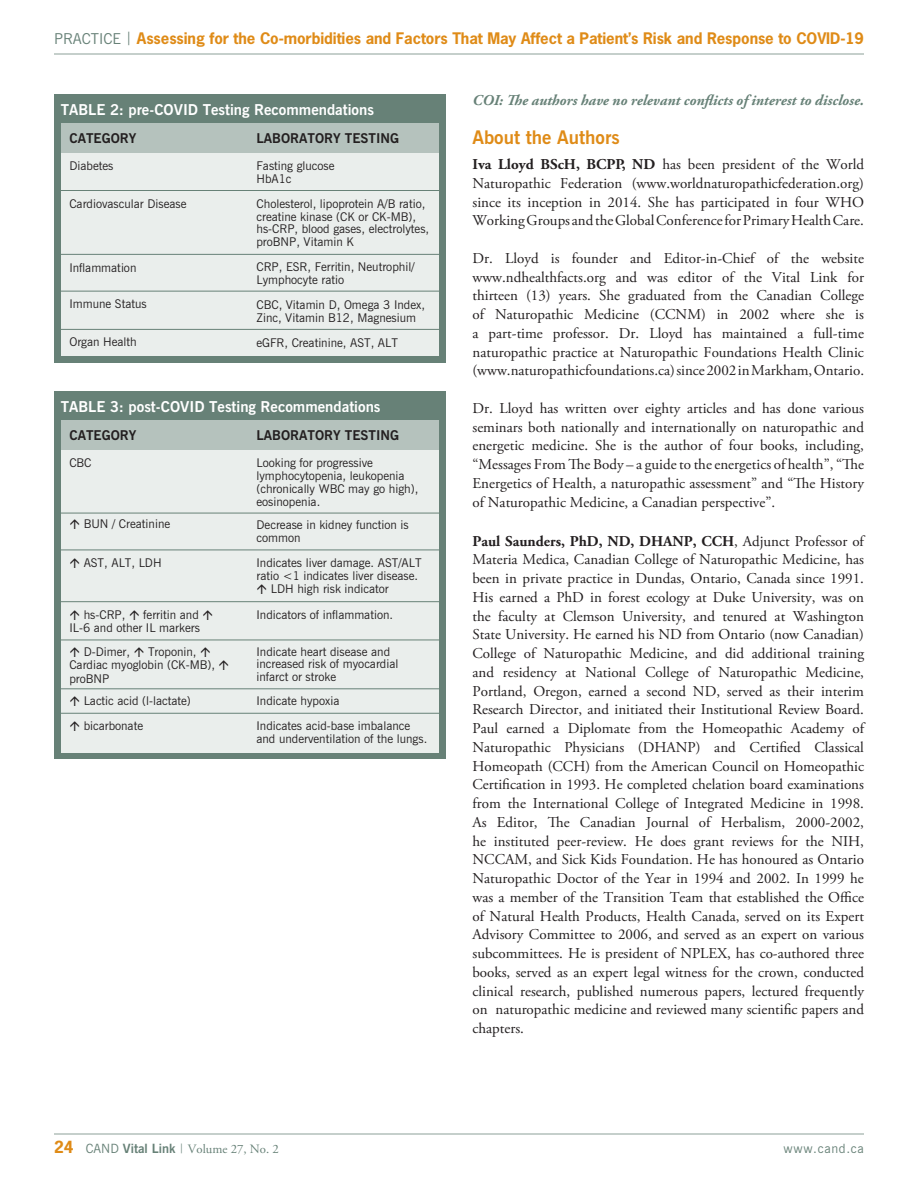
<style>
.page{position:relative;width:918px;height:1188px;background:#fff}
.page>*{position:absolute;margin:0;border:0;box-sizing:border-box;transform-origin:0 0}
.t1{font:700 18.75px "News Gothic BT";color:#df8b17}
.t2{font:700 15.75px "News Gothic";color:#df8b17}
.t3{font:15px/18.8px "Adobe Garamond Pro";color:#231f20;text-align:justify}
.t4{font:700 15px "News Gothic";letter-spacing:-.005em;color:#df8b17}
.t5{font:700 15px "News Gothic BT";color:#fff}
.Body_A{font:italic 700 15px "Adobe Garamond Pro";color:#678177}
.t6{font:700 13.5px "News Gothic BT";color:#231f20}
.t7{font:12.75px "Adobe Garamond Pro";color:#678177}
.t8{font:12.75px "News Gothic BT";letter-spacing:.05em;color:#678177}
.t9{font:12px/12.8px "News Gothic BT";color:#231f20}
.s1{font-family:"News Gothic BT";font-weight:400;color:#678177}
.s2{font-family:"News Gothic BT";font-weight:400;font-size:13.5px;color:#678177}
.s3{font-weight:700}
.s4{font-family:"News Gothic BT"}
.s5{font-family:"News Gothic BT";font-weight:700}
</style>
<div class="page">
<hr style="left:54px;top:1134px;width:810px;height:1px;background:#8ca098">
<hr style="left:54px;top:54px;width:810px;height:1px;background:#8ca098">
<div style="left:54px;top:94px;width:392px;height:269px;background:#678177"></div>
<div style="left:61px;top:153px;width:378px;height:203px;background:#eaeeec"></div>
<div style="left:61px;top:123px;width:378px;height:30px;background:#b5c2bd"></div>
<hr style="left:56px;top:190px;width:388px;height:1px;background:#678177">
<hr style="left:55px;top:329px;width:389px;height:1px;background:#678177">
<hr style="left:55px;top:291px;width:389px;height:1px;background:#678177">
<hr style="left:55px;top:254px;width:389px;height:1px;background:#678177">
<div style="left:54px;top:392px;width:392px;height:367px;background:#678177"></div>
<div style="left:61px;top:450px;width:378px;height:303px;background:#eaeeec"></div>
<div style="left:61px;top:420px;width:378px;height:30px;background:#b5c2bd"></div>
<hr style="left:56px;top:513px;width:388px;height:1px;background:#678177">
<hr style="left:55px;top:640px;width:389px;height:1px;background:#678177">
<hr style="left:55px;top:601px;width:389px;height:1px;background:#678177">
<hr style="left:55px;top:550px;width:389px;height:1px;background:#678177">
<hr style="left:56px;top:689px;width:388px;height:1px;background:#678177">
<hr style="left:56px;top:713px;width:388px;height:1px;background:#678177">
<p class="t4" style="left:54px;top:29px;width:811px"><span class="s1">PRACTICE</span> <span class="s2">|</span> Assessing for the Co-morbidities and Factors That May Affect a Patient’s Risk and Response to COVID-19</p>
<p class="t5" style="left:61px;top:101px;width:315px">TABLE 2: pre-COVID Testing Recommendations</p>
<p class="t6" style="left:69px;top:130px;width:69px">CATEGORY</p>
<p class="t6" style="left:256px;top:130px;width:144px">LABORATORY TESTING</p>
<p class="t9" style="left:69px;top:160px;width:46px">Diabetes</p>
<p class="t9" style="left:69px;top:197px;width:119px">Cardiovascular Disease</p>
<p class="t9" style="left:69px;top:262px;width:69px">Inflammation</p>
<p class="t9" style="left:69px;top:298px;width:79px">Immune Status</p>
<p class="t9" style="left:69px;top:335px;width:69px">Organ Health</p>
<p class="t9" style="left:256px;top:160px;width:80px">Fasting glucose</p>
<p class="t9" style="left:256px;top:172px;width:37px">HbA1c</p>
<p class="t9" style="left:256px;top:197px;width:174px">Cholesterol, lipoprotein A/B ratio, creatine kinase (CK or CK-MB), hs-CRP, blood gases, electrolytes, proBNP, Vitamin K</p>
<p class="t9" style="left:256px;top:260px;width:160px">CRP, ESR, Ferritin, Neutrophil/<br>Lymphocyte ratio</p>
<p class="t9" style="left:256px;top:298px;width:170px">CBC, Vitamin D, Omega 3 Index,<br>Zinc, Vitamin B12, Magnesium</p>
<p class="t9" style="left:256px;top:336px;width:143px">eGFR, Creatinine, AST, ALT</p>
<p class="t5" style="left:61px;top:398px;width:321px">TABLE 3: post-COVID Testing Recommendations</p>
<p class="t6" style="left:69px;top:427px;width:69px">CATEGORY</p>
<p class="t6" style="left:256px;top:427px;width:144px">LABORATORY TESTING</p>
<p class="t9" style="left:69px;top:457px;width:24px">CBC</p>
<p class="t9" style="left:84px;top:518px;width:88px">BUN / Creatinine</p>
<p class="t9" style="left:84px;top:556px;width:80px">AST, ALT, LDH</p>
<p class="t9" style="left:84px;top:608px;width:43px">hs-CRP,</p>
<p class="t9" style="left:69px;top:608px;width:132px;line-height:13.5px;text-align:right">ferritin and<br>IL-6 and other IL markers</p>
<p class="t9" style="left:84px;top:645px;width:48px">D-Dimer,</p>
<p class="t9" style="left:69px;top:645px;width:147px;line-height:13.5px;text-indent:79px">Troponin,<br>Cardiac myoglobin (CK-MB), proBNP</p>
<p class="t9" style="left:84px;top:695px;width:109px">Lactic acid (l-lactate)</p>
<p class="t9" style="left:84px;top:719px;width:61px">bicarbonate</p>
<p class="t9" style="left:256px;top:457px;width:163px">Looking for progressive lymphocytopenia, leukopenia (chronically WBC may go high), eosinopenia.</p>
<p class="t9" style="left:256px;top:518px;width:154px">Decrease in kidney function is common</p>
<p class="t9" style="left:256px;top:556px;width:167px">Indicates liver damage. AST/ALT ratio &lt;1 indicates liver disease.</p>
<p class="t9" style="left:271px;top:582px;width:119px">LDH high risk indicator</p>
<p class="t9" style="left:256px;top:608px;width:138px">Indicators of inflammation.</p>
<p class="t9" style="left:256px;top:645px;width:143px">Indicate heart disease and increased risk of myocardial infarct or stroke</p>
<p class="t9" style="left:256px;top:694px;width:84px">Indicate hypoxia</p>
<p class="t9" style="left:256px;top:719px;width:172px;line-height:13.5px">Indicates acid-base imbalance and underventilation of the lungs.</p>
<p class="Body_A" style="left:472px;top:92px;width:393px">COI: The authors have no relevant conflicts of interest to disclose.</p>
<p class="t1" style="left:472px;top:126px;width:149px">About the Authors</p>
<p class="t3" style="left:472px;top:156px;width:393px"><span class="s3">Iva Lloyd BScH, BCPP, ND</span> has been president of the World Naturopathic Federation (www.worldnaturopathicfederation.org) since its inception in 2014. She has participated in four WHO Working Groups and the Global Conference for Primary Health Care.</p>
<p class="t3" style="left:472px;top:249px;width:393px">Dr. Lloyd is founder and Editor-in-Chief of the website www.ndhealthfacts.org and was editor of the Vital Link for thirteen (13) years. She graduated from the Canadian College of Naturopathic Medicine (CCNM) in 2002 where she is a part-time professor. Dr. Lloyd has maintained a full-time naturopathic practice at Naturopathic Foundations Health Clinic (www.naturopathicfoundations.ca) since 2002 in Markham, Ontario.</p>
<p class="t3" style="left:472px;top:399px;width:393px">Dr. Lloyd has written over eighty articles and has done various seminars both nationally and internationally on naturopathic and energetic medicine. She is the author of four books, including, “Messages From The Body – a guide to the energetics of health”, “The Energetics of Health, a naturopathic assessment” and “The History of Naturopathic Medicine, a Canadian perspective”.</p>
<p class="t3" style="left:472px;top:532px;width:393px"><span class="s3">Paul Saunders, PhD, ND, DHANP, CCH</span>, Adjunct Professor of Materia Medica, Canadian College of Naturopathic Medicine, has been in private practice in Dundas, Ontario, Canada since 1991.<br>His earned a PhD in forest ecology at Duke University, was on the faculty at Clemson University, and tenured at Washington State University. He earned his ND from Ontario (now Canadian)<br>College of Naturopathic Medicine, and did additional training and residency at National College of Naturopathic Medicine, Portland, Oregon, earned a second ND, served as their interim Research Director, and initiated their Institutional Review Board.<br>Paul earned a Diplomate from the Homeopathic Academy of Naturopathic Physicians (DHANP) and Certified Classical Homeopath (CCH) from the American Council on Homeopathic Certification in 1993. He completed chelation board examinations from the International College of Integrated Medicine in 1998.<br>As Editor, The Canadian Journal of Herbalism, 2000-2002, he instituted peer-review. He does grant reviews for the NIH, NCCAM, and Sick Kids Foundation. He has honoured as Ontario Naturopathic Doctor of the Year in 1994 and 2002. In 1999 he was a member of the Transition Team that established the Office of Natural Health Products, Health Canada, served on its Expert Advisory Committee to 2006, and served as an expert on various subcommittees. He is president of NPLEX, has co-authored three books, served as an expert legal witness for the crown, conducted clinical research, published numerous papers, lectured frequently on naturopathic medicine and reviewed many scientific papers and chapters.</p>
<p class="t2" style="left:54px;top:1136px;width:21px">24</p>
<p class="t7" style="left:86px;top:1142px;width:194px"><span class="s4">CAND</span> <span class="s5">Vital Link</span> <sup>|</sup> Volume 27, No. 2</p>
<p class="t8" style="left:783px;top:1140px;width:82px">www.cand.ca</p>
</div>
